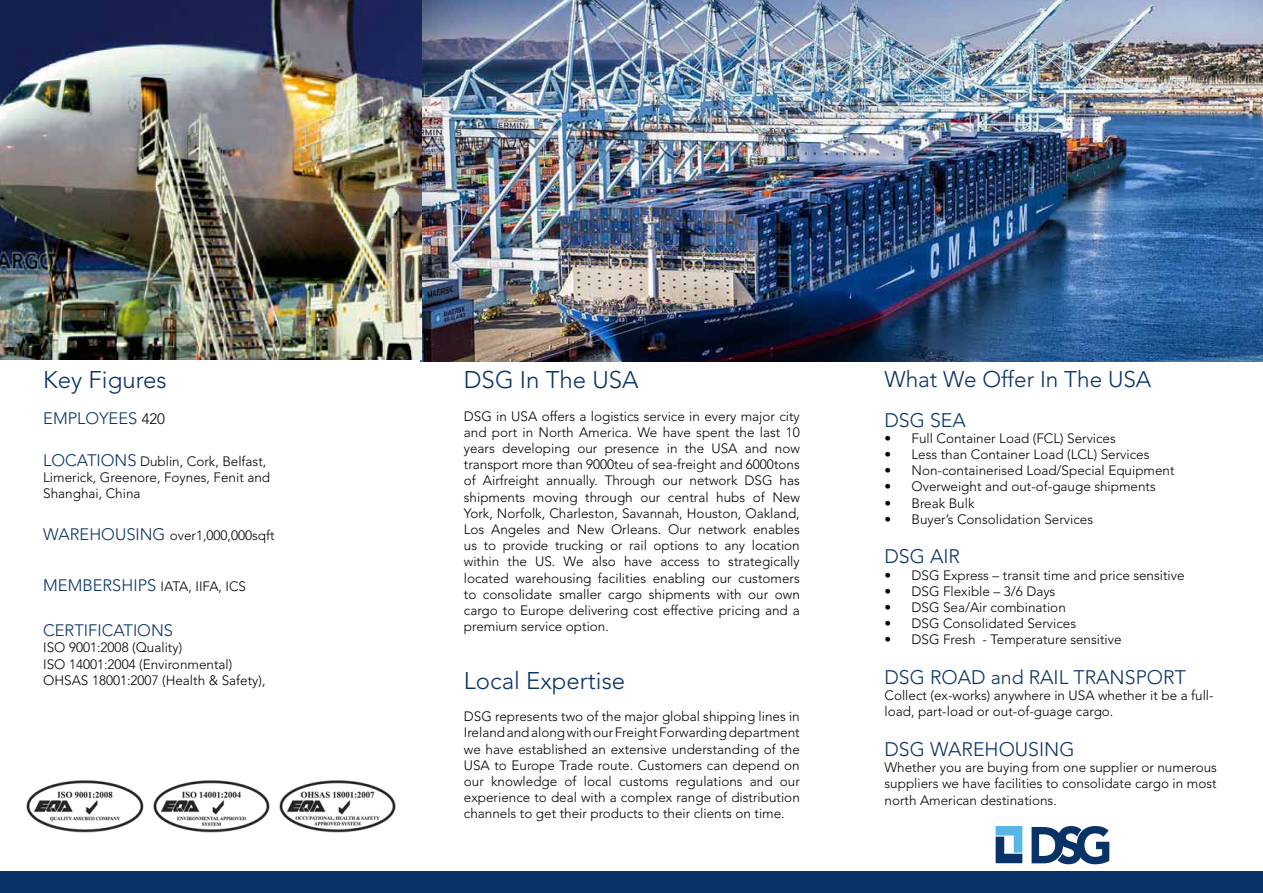
<style>
.page{position:relative;width:1263px;height:893px;background:#fff}
.page>*{position:absolute;margin:0;border:0;box-sizing:border-box;transform-origin:0 0}
.t1{font:300 24px "Avenir LT Std";color:#093266}
.t2{font:300 22.5px "Avenir LT Std";color:#093266}
.t3{font:300 19.5px "Avenir LT Std";color:#093266}
.t4{font:300 16.5px "Avenir LT Std";color:#093266}
.t5{font:300 13.5px/16.2px "Avenir LT Std";color:#000}
.s1{font-size:15px;color:#000}
.s2{font-size:16.5px;color:#093266}
</style>
<div class="page">
<div style="left:0;top:871px;width:1263px;height:22px;background:#093266"></div>
<svg style="left:996px;top:826px;width:26px;height:37px"></svg>
<svg style="left:1031px;top:826px;width:78px;height:38px"></svg>
<img style="left:26px;top:780px;width:370px;height:53px">
<img style="left:0;top:0;width:1263px;height:361px">
<h1 class="t1" style="left:43px;top:366px;width:125px">Key Figures</h1>
<p class="t4" style="left:43px;top:409px;width:123px">EMPLOYEES <span class="s1">420</span></p>
<p class="t5" style="left:43px;top:453px;width:228px"><span class="s2">LOCATIONS</span> Dublin, Cork, Belfast,<br>Limerick, Greenore, Foynes, Fenit and<br>Shanghai, China</p>
<p class="t5" style="left:43px;top:527px;width:233px"><span class="s2">WAREHOUSING</span> over1,000,000sqft</p>
<p class="t5" style="left:43px;top:578px;width:204px"><span class="s2">MEMBERSHIPS</span> IATA, IIFA, ICS</p>
<p class="t4" style="left:43px;top:621px;width:131px">CERTIFICATIONS</p>
<p class="t5" style="left:43px;top:640px;width:224px">ISO 9001:2008 (Quality)<br>ISO 14001:2004 (Environmental)<br>OHSAS 18001:2007 (Health &amp; Safety),</p>
<h1 class="t1" style="left:464px;top:366px;width:176px">DSG In The USA</h1>
<p class="t5" style="left:464px;top:408px;width:337px;text-align:justify">DSG in USA offers a logistics service in every major city and port in North America. We have spent the last 10 years developing our presence in the USA and now transport more than 9000teu of sea-freight and 6000tons of Airfreight annually. Through our network DSG has shipments moving through our central hubs of New York, Norfolk, Charleston, Savannah, Houston, Oakland, Los Angeles and New Orleans. Our network enables us to provide trucking or rail options to any location within the US. We also have access to strategically located warehousing facilities enabling our customers to consolidate smaller cargo shipments with our own cargo to Europe delivering cost effective pricing and a premium service option.</p>
<h1 class="t1" style="left:464px;top:666px;width:163px">Local Expertise</h1>
<p class="t5" style="left:464px;top:708px;width:337px;text-align:justify">DSG represents two of the major global shipping lines in Ireland and along with our Freight Forwarding department we have established an extensive understanding of the USA to Europe Trade route. Customers can depend on our knowledge of local customs regulations and our experience to deal with a complex range of distribution channels to get their products to their clients on time.</p>
<h2 class="t2" style="left:884px;top:366px;width:268px">What We Offer In The USA</h2>
<h3 class="t3" style="left:884px;top:408px;width:83px">DSG SEA</h3>
<p class="t5" style="left:884px;top:430px;width:233px">• Full Container Load (FCL) Services</p>
<p class="t5" style="left:884px;top:446px;width:266px">• Less than Container Load (LCL) Services</p>
<p class="t5" style="left:884px;top:462px;width:292px">• Non-containerised Load/Special Equipment</p>
<p class="t5" style="left:884px;top:479px;width:273px">• Overweight and out-of-gauge shipments</p>
<p class="t5" style="left:884px;top:495px;width:92px">• Break Bulk</p>
<p class="t5" style="left:884px;top:511px;width:210px">• Buyer’s Consolidation Services</p>
<h3 class="t3" style="left:884px;top:545px;width:77px">DSG AIR</h3>
<p class="t5" style="left:884px;top:567px;width:302px">• DSG Express – transit time and price sensitive</p>
<p class="t5" style="left:884px;top:583px;width:172px">• DSG Flexible – 3/6 Days</p>
<p class="t5" style="left:884px;top:599px;width:183px">• DSG Sea/Air combination</p>
<p class="t5" style="left:884px;top:615px;width:193px">• DSG Consolidated Services</p>
<p class="t5" style="left:884px;top:632px;width:239px">• DSG Fresh - Temperature sensitive</p>
<h3 class="t3" style="left:884px;top:666px;width:303px">DSG ROAD and RAIL TRANSPORT</h3>
<p class="t5" style="left:884px;top:687px;width:331px">Collect (ex-works) anywhere in USA whether it be a full&shy;load, part-load or out-of-guage cargo.</p>
<h3 class="t3" style="left:884px;top:738px;width:192px">DSG WAREHOUSING</h3>
<p class="t5" style="left:884px;top:759px;width:334px;text-align:justify">Whether you are buying from one supplier or numerous suppliers we have facilities to consolidate cargo in most north American destinations.</p>
</div>
